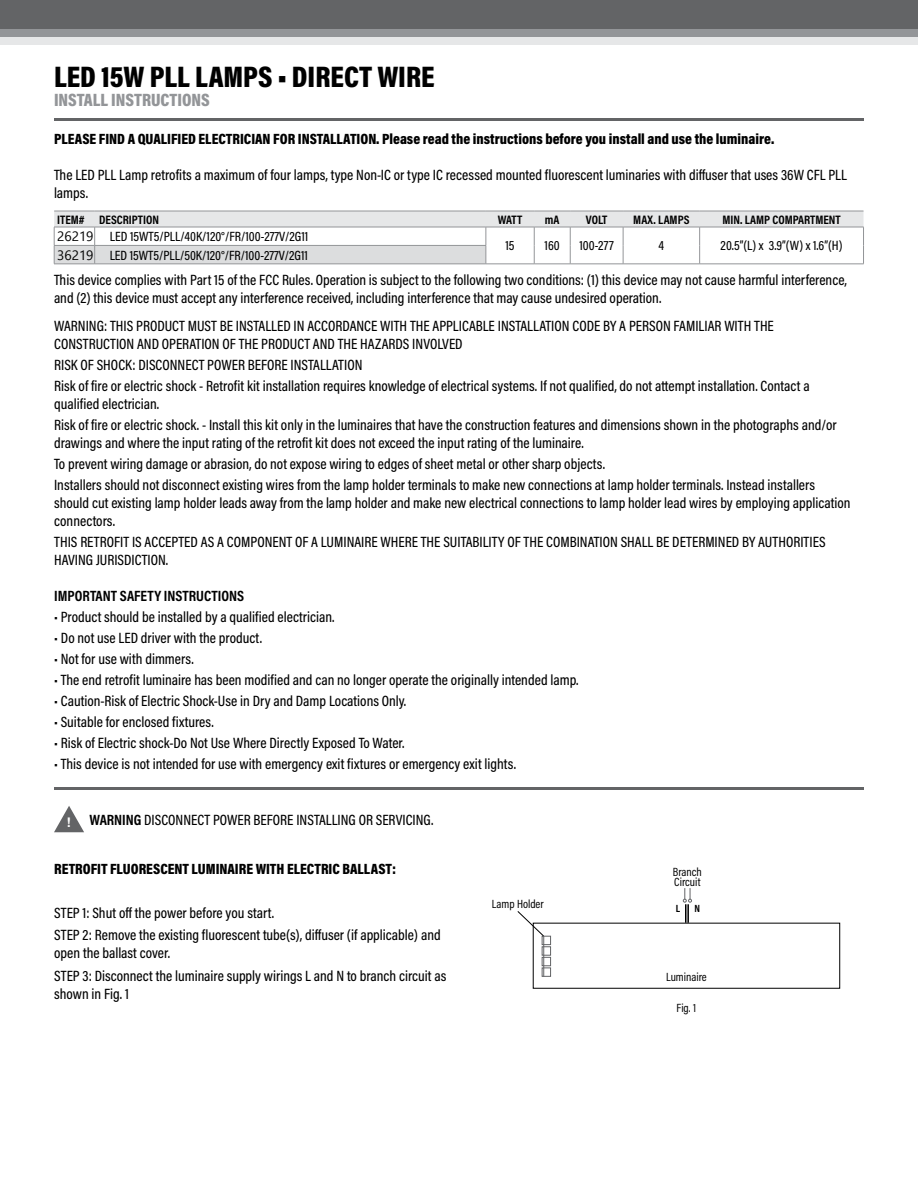
<style>
.page{position:relative;width:918px;height:1188px;background:#fff}
.page>*{position:absolute;margin:0;border:0;box-sizing:border-box;transform-origin:0 0}
.t1{font:900 30px "Acumin Pro Cond";color:#000}
.t2{font:900 18px "Acumin Pro Cond";color:#939598}
.t3{font:500 15px/18px "Acumin Pro Cond";color:#000}
.t4{font:900 15px "Acumin Pro Cond";color:#000}
.t5{font:700 15px "Acumin Pro Cond";color:#000}
.t6{font:500 13.5px "Acumin Pro Cond";color:#000}
.t7{font:700 13.2px "Helvetica";color:#fff}
.t8{font:700 12.3px "Acumin Pro Cond";color:#000}
.t9{font:12px "Acumin Pro Cond";color:#000}
.t10{font:700 10.5px "Acumin Pro Cond";color:#000}
.s1{font-family:"Ebrima";font-weight:400}
.s2{font-weight:700}
</style>
<div class="page">
<div style="left:0;top:27px;width:918px;height:18px;background:#e6e7e8"></div>
<div style="left:0;top:20px;width:918px;height:17px;background:#939598"></div>
<div style="left:0;top:0;width:918px;height:28px;background:#636466"></div>
<hr style="left:54px;top:118px;width:810px;height:3px;background:#636466">
<hr style="left:486px;top:264px;width:48px;height:1px;background:#939598">
<hr style="left:534px;top:264px;width:36px;height:1px;background:#939598">
<hr style="left:570px;top:264px;width:53px;height:1px;background:#939598">
<hr style="left:623px;top:264px;width:77px;height:1px;background:#939598">
<hr style="left:700px;top:264px;width:164px;height:1px;background:#939598">
<svg style="left:54px;top:212px;width:810px;height:52px"></svg>
<hr style="left:54px;top:264px;width:41px;height:1px;background:#939598">
<hr style="left:95px;top:264px;width:391px;height:1px;background:#939598">
<hr style="left:54px;top:211px;width:41px;height:1px;background:#939598">
<hr style="left:95px;top:211px;width:391px;height:1px;background:#939598">
<hr style="left:486px;top:211px;width:48px;height:1px;background:#939598">
<hr style="left:534px;top:211px;width:36px;height:1px;background:#939598">
<hr style="left:570px;top:211px;width:53px;height:1px;background:#939598">
<hr style="left:623px;top:211px;width:77px;height:1px;background:#939598">
<hr style="left:700px;top:211px;width:164px;height:1px;background:#939598">
<hr style="left:54px;top:227px;width:41px;height:1px;background:#939598">
<hr style="left:95px;top:227px;width:391px;height:1px;background:#939598">
<hr style="left:486px;top:227px;width:48px;height:1px;background:#939598">
<hr style="left:534px;top:227px;width:36px;height:1px;background:#939598">
<hr style="left:570px;top:227px;width:53px;height:1px;background:#939598">
<hr style="left:623px;top:227px;width:77px;height:1px;background:#939598">
<hr style="left:700px;top:227px;width:164px;height:1px;background:#939598">
<svg style="left:542px;top:936px;width:9px;height:9px"></svg>
<svg style="left:542px;top:947px;width:9px;height:8px"></svg>
<svg style="left:542px;top:968px;width:9px;height:9px"></svg>
<svg style="left:542px;top:957px;width:9px;height:9px"></svg>
<hr style="left:543px;top:936px;width:1px;height:41px;background:#636466">
<svg style="left:683px;top:888px;width:9px;height:35px"></svg>
<svg style="left:517px;top:911px;width:28px;height:26px"></svg>
<svg style="left:54px;top:806px;width:30px;height:26px"></svg>
<hr style="left:54px;top:787px;width:810px;height:3px;background:#636466">
<h1 class="t1" style="left:54px;top:58px;width:382px">LED 15W PLL LAMPS • DIRECT WIRE</h1>
<p class="t2" style="left:54px;top:88px;width:157px">INSTALL INSTRUCTIONS</p>
<p class="t4" style="left:54px;top:129px;width:722px">PLEASE FIND A QUALIFIED ELECTRICIAN FOR INSTALLATION. Please read the instructions before you install and use the luminaire.</p>
<p class="t3" style="left:54px;top:166px;width:794px">The LED PLL Lamp retrofits a maximum of four lamps, type Non-IC or type IC recessed mounted fluorescent luminaries with diffuser that uses 36W CFL PLL lamps.</p>
<p class="t8" style="left:57px;top:211px;width:29px">ITEM#</p>
<p class="t8" style="left:99px;top:211px;width:61px">DESCRIPTION</p>
<p class="t8" style="left:498px;top:211px;width:26px">WATT</p>
<p class="t8" style="left:545px;top:211px;width:16px">mA</p>
<p class="t8" style="left:586px;top:211px;width:23px">VOLT</p>
<p class="t8" style="left:633px;top:211px;width:58px">MAX. LAMPS</p>
<p class="t8" style="left:723px;top:211px;width:120px">MIN. LAMP COMPARTMENT</p>
<p class="t6" style="left:57px;top:228px;width:253px"><span class="s1">26219</span> LED 15WT5/PLL/40K/120°/FR/100-277V/2G11</p>
<p class="t6" style="left:505px;top:237px;width:11px">15</p>
<p class="t6" style="left:545px;top:237px;width:17px">160</p>
<p class="t6" style="left:579px;top:237px;width:36px">100-277</p>
<p class="t6" style="left:659px;top:237px;width:7px">4</p>
<p class="t6" style="left:721px;top:237px;width:123px">20.5”(L) x 3.9”(W) x 1.6”(H)</p>
<p class="t6" style="left:57px;top:246px;width:252px"><span class="s1">36219</span> LED 15WT5/PLL/50K/120°/FR/100-277V/2G11</p>
<p class="t3" style="left:54px;top:270px;width:795px">This device complies with Part 15 of the FCC Rules. Operation is subject to the following two conditions: (1) this device may not cause harmful interference, and (2) this device must accept any interference received, including interference that may cause undesired operation.</p>
<p class="t3" style="left:54px;top:317px;width:721px">WARNING: THIS PRODUCT MUST BE INSTALLED IN ACCORDANCE WITH THE APPLICABLE INSTALLATION CODE BY A PERSON FAMILIAR WITH THE<br>CONSTRUCTION AND OPERATION OF THE PRODUCT AND THE HAZARDS INVOLVED</p>
<p class="t3" style="left:54px;top:356px;width:310px">RISK OF SHOCK: DISCONNECT POWER BEFORE INSTALLATION</p>
<p class="t3" style="left:54px;top:377px;width:757px">Risk of fire or electric shock - Retrofit kit installation requires knowledge of electrical systems. If not qualified, do not attempt installation. Contact a qualified electrician.</p>
<p class="t3" style="left:54px;top:416px;width:784px">Risk of fire or electric shock. - Install this kit only in the luminaires that have the construction features and dimensions shown in the photographs and/or drawings and where the input rating of the retrofit kit does not exceed the input rating of the luminaire.</p>
<p class="t3" style="left:54px;top:455px;width:552px">To prevent wiring damage or abrasion, do not expose wiring to edges of sheet metal or other sharp objects.</p>
<p class="t3" style="left:54px;top:476px;width:798px">Installers should not disconnect existing wires from the lamp holder terminals to make new connections at lamp holder terminals. Instead installers should cut existing lamp holder leads away from the lamp holder and make new electrical connections to lamp holder lead wires by employing application connectors.</p>
<p class="t3" style="left:54px;top:533px;width:773px">THIS RETROFIT IS ACCEPTED AS A COMPONENT OF A LUMINAIRE WHERE THE SUITABILITY OF THE COMBINATION SHALL BE DETERMINED BY AUTHORITIES<br>HAVING JURISDICTION.</p>
<p class="t5" style="left:54px;top:586px;width:191px">IMPORTANT SAFETY INSTRUCTIONS</p>
<p class="t3" style="left:54px;top:608px;width:282px">• Product should be installed by a qualified electrician.</p>
<p class="t3" style="left:54px;top:629px;width:209px">• Do not use LED driver with the product.</p>
<p class="t3" style="left:54px;top:650px;width:141px">• Not for use with dimmers.</p>
<p class="t3" style="left:54px;top:671px;width:526px">• The end retrofit luminaire has been modified and can no longer operate the originally intended lamp.</p>
<p class="t3" style="left:54px;top:692px;width:354px">• Caution-Risk of Electric Shock-Use in Dry and Damp Locations Only.</p>
<p class="t3" style="left:54px;top:713px;width:161px">• Suitable for enclosed fixtures.</p>
<p class="t3" style="left:54px;top:734px;width:352px">• Risk of Electric shock-Do Not Use Where Directly Exposed To Water.</p>
<p class="t3" style="left:54px;top:755px;width:463px">• This device is not intended for use with emergency exit fixtures or emergency exit lights.</p>
<p class="t7" style="left:66px;top:812px;width:6px">!</p>
<p class="t3" style="left:90px;top:810px;width:345px"><span class="s2">WARNING</span> DISCONNECT POWER BEFORE INSTALLING OR SERVICING.</p>
<p class="t4" style="left:54px;top:859px;width:343px">RETROFIT FLUORESCENT LUMINAIRE WITH ELECTRIC BALLAST:</p>
<p class="t3" style="left:54px;top:904px;width:222px">STEP 1: Shut off the power before you start.</p>
<p class="t3" style="left:54px;top:926px;width:388px">STEP 2: Remove the existing fluorescent tube(s), diffuser (if applicable) and open the ballast cover.</p>
<p class="t3" style="left:54px;top:966px;width:394px">STEP 3: Disconnect the luminaire supply wirings L and N to branch circuit as shown in Fig. 1</p>
<p class="t9" style="left:492px;top:896px;width:54px">Lamp Holder</p>
<p class="t9" style="left:673px;top:864px;width:30px">Branch</p>
<p class="t9" style="left:674px;top:874px;width:28px">Circuit</p>
<p class="t10" style="left:676px;top:901px;width:6px">L</p>
<p class="t10" style="left:694px;top:901px;width:7px">N</p>
<p class="t9" style="left:666px;top:969px;width:42px">Luminaire</p>
<p class="t9" style="left:677px;top:1000px;width:21px">Fig. 1</p>
</div>
